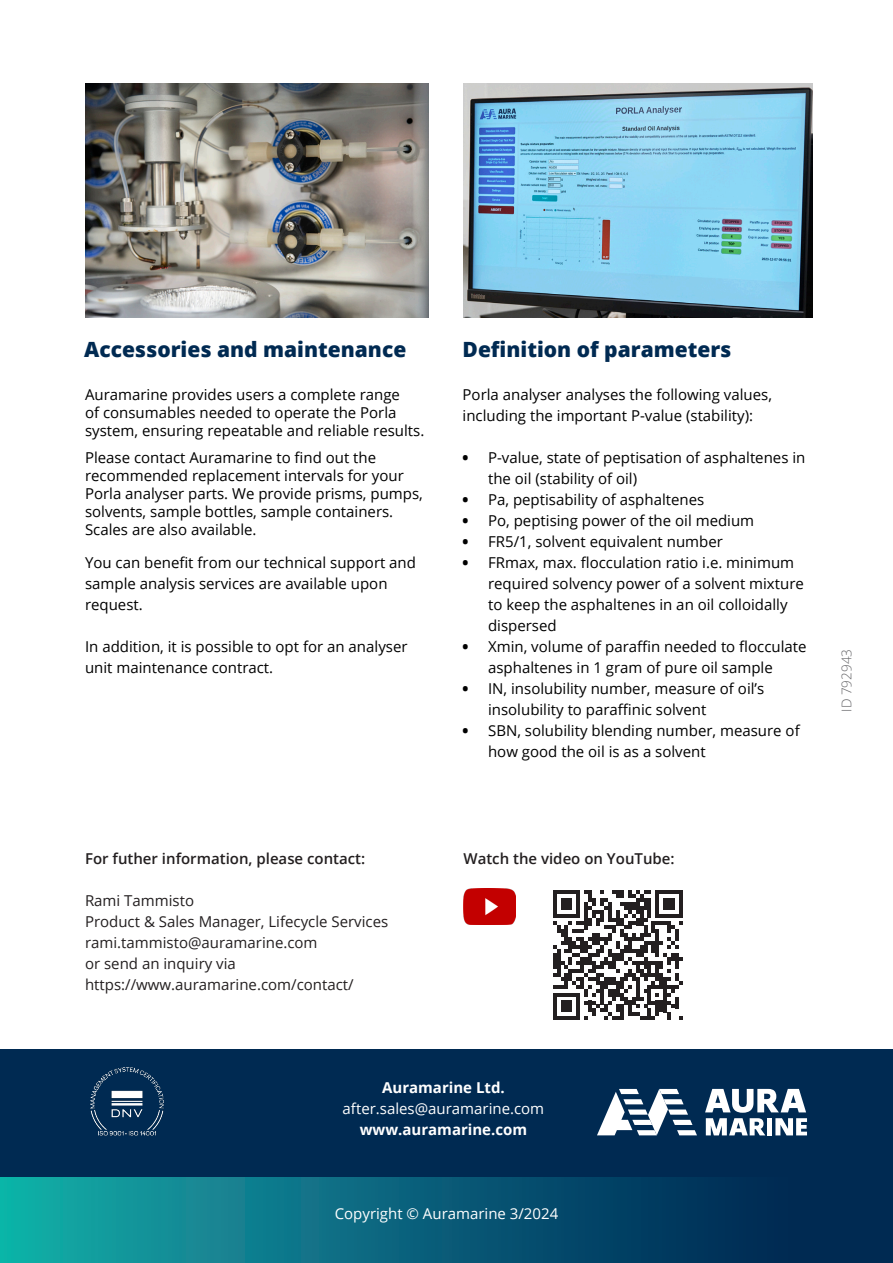
<style>
.page{position:relative;width:893px;height:1263px;background:#fff}
.page>*{position:absolute;margin:0;border:0;box-sizing:border-box;transform-origin:0 0}
.Väliotsikko{font:800 21px "Open Sans";color:#002a52}
.Leipäteksti{font:15px/21px "Open Sans";color:#000}
.t1{font:15px/21px "Open Sans";color:#231f20}
.t2{font:600 15px "Open Sans";color:#231f20}
.Leipäteksti-2{font:15px "Open Sans";color:#fff}
.Leipäteksti-3{font:700 15px "Open Sans";color:#fff}
.Kuvateksti{font:300 13.5px "Open Sans";color:#67676a}
.s1{font-weight:800}
</style>
<div class="page">
<div style="left:0;top:1049px;width:892px;height:128px;background:#002a52"></div>
<svg style="left:0;top:1177px;width:893px;height:86px;background:#086179"></svg>
<svg style="left:597px;top:1089px;width:210px;height:46px"></svg>
<img style="left:90px;top:1067px;width:74px;height:69px">
<svg style="left:553px;top:890px;width:130px;height:130px"></svg>
<img style="left:85px;top:84px;width:344px;height:234px">
<img style="left:463px;top:84px;width:349px;height:234px">
<img style="left:463px;top:888px;width:52px;height:37px">
<p class="Väliotsikko" style="left:84px;top:333px;width:324px">Accessories and maintenance</p>
<p class="Leipäteksti" style="left:85px;top:385px;width:341px;line-height:18px">Auramarine provides users a complete range<br>of consumables needed to operate the Porla system, ensuring repeatable and reliable results.</p>
<p class="Leipäteksti" style="left:85px;top:448px;width:339px;line-height:18px">Please contact Auramarine to find out the recommended replacement intervals for your Porla analyser parts. We provide prisms, pumps, solvents, sample bottles, sample containers.<br>Scales are also available.</p>
<p class="Leipäteksti" style="left:85px;top:551px;width:332px">You can benefit from our technical support and sample analysis services are available upon request.</p>
<p class="Leipäteksti" style="left:85px;top:635px;width:324px">In addition, it is possible to opt for an analyser unit maintenance contract.</p>
<p class="Väliotsikko" style="left:463px;top:333px;width:270px">Definition of parameters</p>
<p class="Leipäteksti" style="left:463px;top:383px;width:311px">Porla analyser analyses the following values, including the important P-value (stability):</p>
<p class="Leipäteksti" style="left:488px;top:446px;width:319px;text-indent:-26px"><span class="s1">•</span> P-value, state of peptisation of asphaltenes in the oil (stability of oil)</p>
<p class="Leipäteksti" style="left:463px;top:488px;width:243px"><span class="s1">•</span> Pa, peptisability of asphaltenes</p>
<p class="Leipäteksti" style="left:463px;top:509px;width:293px"><span class="s1">•</span> Po, peptising power of the oil medium</p>
<p class="Leipäteksti" style="left:463px;top:530px;width:262px"><span class="s1">•</span> FR5/1, solvent equivalent number</p>
<p class="Leipäteksti" style="left:488px;top:551px;width:317px;text-indent:-26px"><span class="s1">•</span> FRmax, max. flocculation ratio i.e. minimum required solvency power of a solvent mixture to keep the asphaltenes in an oil colloidally dispersed</p>
<p class="Leipäteksti" style="left:463px;top:635px;width:345px;text-align:center"><span class="s1">•</span> Xmin, volume of paraffin needed to flocculate asphaltenes in 1 gram of pure oil sample</p>
<p class="Leipäteksti" style="left:488px;top:677px;width:278px;text-indent:-26px"><span class="s1">•</span> IN, insolubility number, measure of oil’s insolubility to paraffinic solvent</p>
<p class="Leipäteksti" style="left:488px;top:719px;width:313px;text-indent:-26px"><span class="s1">•</span> SBN, solubility blending number, measure of how good the oil is as a solvent</p>
<p class="Kuvateksti" style="left:837px;top:712px;width:64px;rotate:-90deg">ID 792943</p>
<p class="t2" style="left:85px;top:848px;width:282px">For futher information, please contact:</p>
<p class="t1" style="left:85px;top:889px;width:305px">Rami Tammisto<br>Product &amp; Sales Manager, Lifecycle Services</p>
<p class="t1" style="left:85px;top:931px;width:234px">rami.tammisto@auramarine.com</p>
<p class="t1" style="left:85px;top:952px;width:270px">or send an inquiry via https://www.auramarine.com/contact/</p>
<p class="t2" style="left:463px;top:848px;width:213px">Watch the video on YouTube:</p>
<p class="Leipäteksti-3" style="left:382px;top:1077px;width:124px">Auramarine Ltd.</p>
<p class="Leipäteksti-2" style="left:343px;top:1098px;width:203px">after.sales@auramarine.com</p>
<p class="Leipäteksti-3" style="left:360px;top:1119px;width:169px">www.auramarine.com</p>
<p class="Leipäteksti-2" style="left:335px;top:1203px;width:225px">Copyright © Auramarine 3/2024</p>
</div>
